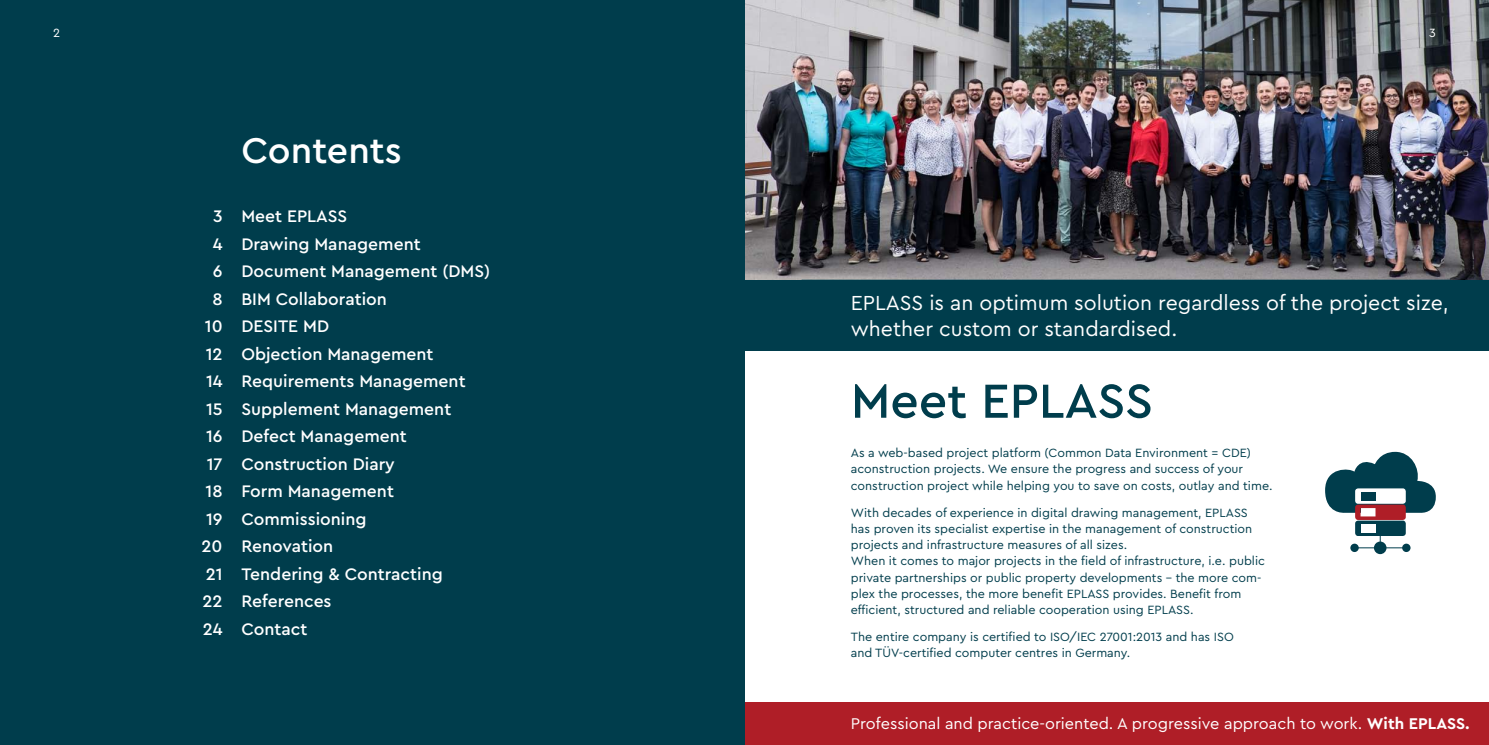
<style>
.page{position:relative;width:1489px;height:745px;background:#fff}
.page>*{position:absolute;margin:0;border:0;box-sizing:border-box;transform-origin:0 0}
.t1{font:500 50px "Cera Pro";color:#003d4c}
.t2{font:500 37.5px "Cera Pro";color:#fff}
.t3{font:21.25px/26.2px "Cera Pro";color:#fff}
.t4{font:500 17.5px/27.5px "Cera Pro";color:#fff}
.t5{font:16.25px "Cera Pro";color:#fff}
.t6{font:12.5px/16.2px "Cera Pro";color:#003d4c}
.t7{font:12.5px "Cera Pro";color:#fff}
.s1{font-weight:700}
</style>
<div class="page">
<img style="left:745px;top:0;width:743px;height:279px">
<div style="left:744px;top:279px;width:744px;height:71px;background:#003d4c"></div>
<svg style="left:1373px;top:541px;width:13px;height:12px"></svg>
<div style="left:1350px;top:543px;width:8px;height:8px;background:#003d4c;border-radius:50%"></div>
<svg style="left:1401px;top:543px;width:9px;height:8px"></svg>
<svg style="left:1379px;top:535px;width:1px;height:12px"></svg>
<hr style="left:1351px;top:547px;width:57px;height:1px;background:#003d4c">
<svg style="left:1325px;top:451px;width:110px;height:68px"></svg>
<div style="left:1354px;top:520px;width:51px;height:15px;background:#003d4c;border-radius:3px"></div>
<div style="left:1360px;top:523px;width:15px;height:9px;background:#fff"></div>
<div style="left:744px;top:702px;width:744px;height:42px;background:#af1e27"></div>
<div style="left:0;top:0;width:744px;height:744px;background:#003d4c"></div>
<svg style="left:745px;top:279px;width:705px;height:1px"></svg>
<p class="t7" style="left:53px;top:25px;width:8px">2</p>
<p class="t7" style="left:1428px;top:25px;width:8px">3</p>
<h2 class="t2" style="left:191px;top:125px;width:27px">C</h2>
<h2 class="t2" style="left:268px;top:125px;width:135px">ontents</h2>
<h3 class="t4" style="left:213px;top:201px;width:135px">3 Meet EPLASS</h3>
<h3 class="t4" style="left:213px;top:229px;width:209px">4 Drawing Management</h3>
<h3 class="t4" style="left:213px;top:256px;width:279px">6 Document Management (DMS)</h3>
<h3 class="t4" style="left:212px;top:284px;width:176px">8 BI M Collaboration</h3>
<h3 class="t4" style="left:205px;top:311px;width:33px">10 DE</h3>
<h3 class="t4" style="left:263px;top:311px;width:19px">SITE</h3>
<h3 class="t4" style="left:202px;top:311px;width:265px;text-indent:101px">MD<br>12 Objection Management<br>14 Requirements Management<br>15 Supplement Management<br>16 Defect Management<br>17 Construction Diary<br>18 Form Management<br>19 Commissioning<br>20 Renovation<br>21 Tendering &amp; Contracting<br>22 References<br>24 Contact</h3>
<h3 class="t3" style="left:850px;top:288px;width:599px">EPLASS is an optimum solution regardless of the project size, whether custom or standardised.</h3>
<h1 class="t1" style="left:850px;top:367px;width:304px">Meet EPLASS</h1>
<p class="t6" style="left:850px;top:444px;width:423px">As a web-based project platform (Common Data Environment = CDE) aconstruction projects. We ensure the progress and success of your construction project while helping you to save on costs, outlay and time.</p>
<p class="t6" style="left:850px;top:503px;width:415px">With decades of experience in digital drawing management, EPLASS has proven its specialist expertise in the management of construction projects and infrastructure measures of all sizes.<br>When it comes to major projects in the field of infrastructure, i.e. public private partnerships or public property developments – the more com&shy;plex the processes, the more benefit EPLASS provides. Benefit from efficient, structured and reliable cooperation using EPLASS.</p>
<p class="t6" style="left:850px;top:627px;width:384px">The entire company is certified to ISO/IEC 27001:2013 and has ISO and TÜV-certified computer centres in Germany.</p>
<h3 class="t5" style="left:850px;top:712px;width:620px">Professional and practice-oriented. A progressive approach to work. <span class="s1">With EPLASS.</span></h3>
</div>
